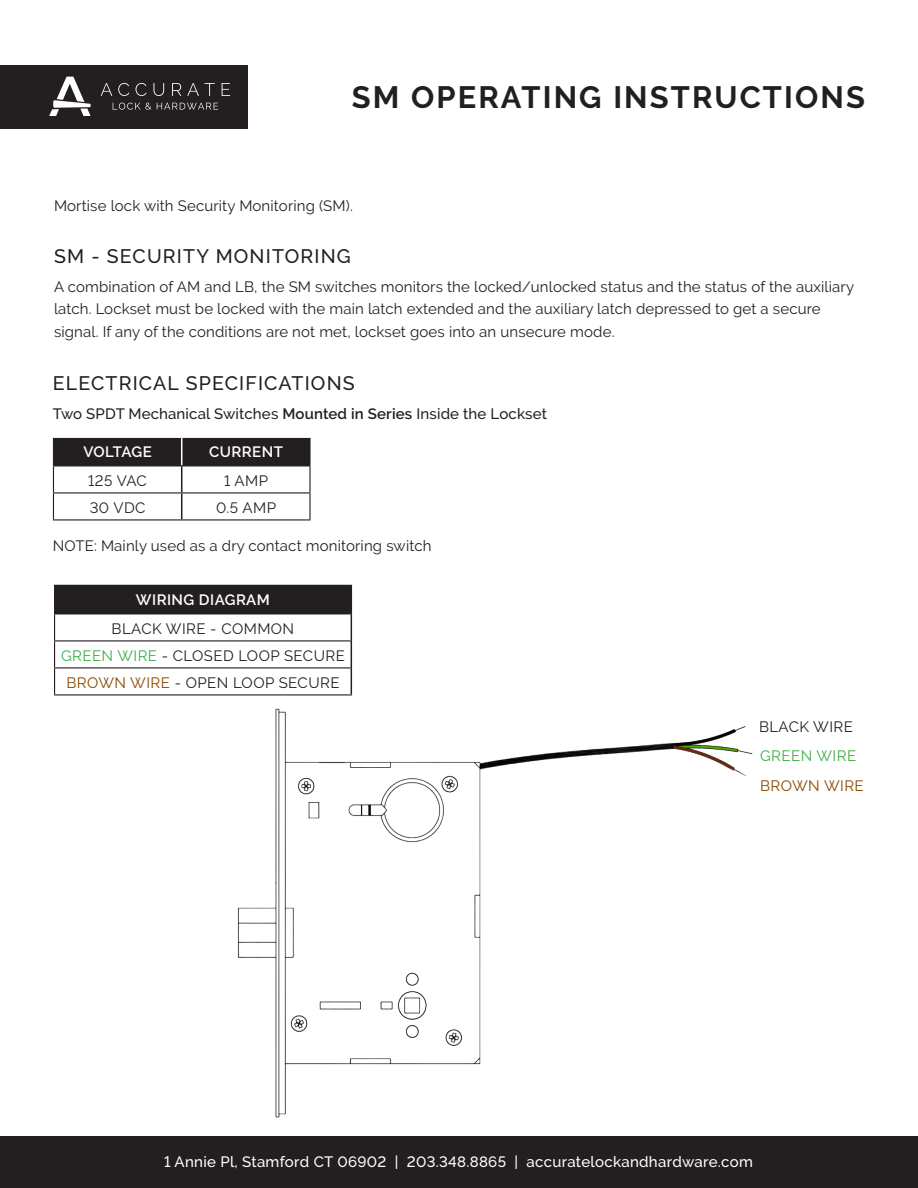
<style>
.page{position:relative;width:918px;height:1188px;background:#fff}
.page>*{position:absolute;margin:0;border:0;box-sizing:border-box;transform-origin:0 0}
.t1{font:700 30.75px "Raleway";letter-spacing:.07em;color:#231f20}
.t2{font:500 19.5px "Raleway";letter-spacing:.06em;color:#231f20}
.t3{font:15px/22.5px "Raleway";letter-spacing:.01em;color:#231f20}
.t4{font:15px "Raleway";letter-spacing:.03em;color:#231f20}
.t5{font:500 15px "Raleway";letter-spacing:.02em;color:#fff}
.t6{font:500 15px "Raleway";letter-spacing:.01em;color:#231f20}
.t7{font:600 15px "Raleway";letter-spacing:.03em;color:#fff}
.t8{font:15px "Raleway";letter-spacing:.03em;color:#894800}
.t9{font:15px "Raleway";letter-spacing:.03em;color:#40ae49}
.t10{font:600 15px "Raleway";letter-spacing:.005em;color:#fff}
.s1{font-weight:600}
.s2{color:#40ae49}
.s3{color:#894800}
</style>
<div class="page">
<div style="left:0;top:1136px;width:918px;height:52px;background:#231f20"></div>
<div style="left:0;top:65px;width:247px;height:63px;background:#231f20"></div>
<svg style="left:113px;top:103px;width:38px;height:7px"></svg>
<svg style="left:157px;top:103px;width:61px;height:7px"></svg>
<svg style="left:101px;top:83px;width:11px;height:13px"></svg>
<svg style="left:118px;top:83px;width:11px;height:13px"></svg>
<svg style="left:136px;top:83px;width:11px;height:13px"></svg>
<svg style="left:153px;top:83px;width:11px;height:13px"></svg>
<svg style="left:172px;top:83px;width:9px;height:13px"></svg>
<svg style="left:187px;top:83px;width:28px;height:13px"></svg>
<svg style="left:222px;top:83px;width:8px;height:13px"></svg>
<svg style="left:49px;top:77px;width:42px;height:39px"></svg>
<img style="left:237px;top:708px;width:516px;height:410px">
<div style="left:55px;top:585px;width:296px;height:29px;background:#231f20"></div>
<hr style="left:54px;top:640px;width:297px;height:1px;background:#231f20">
<hr style="left:54px;top:667px;width:297px;height:1px;background:#231f20">
<hr style="left:54px;top:694px;width:298px;height:1px;background:#231f20">
<hr style="left:54px;top:585px;width:298px;height:1px;background:#231f20">
<svg style="left:54px;top:586px;width:1px;height:108px"></svg>
<svg style="left:351px;top:586px;width:1px;height:108px"></svg>
<hr style="left:309px;top:438px;width:2px;height:27px;background:#231f20">
<hr style="left:182px;top:465px;width:129px;height:1px;background:#231f20">
<hr style="left:309px;top:466px;width:2px;height:26px;background:#231f20">
<svg style="left:53px;top:437px;width:257px;height:82px"></svg>
<hr style="left:182px;top:492px;width:129px;height:2px;background:#231f20">
<hr style="left:309px;top:494px;width:2px;height:25px;background:#231f20">
<hr style="left:53px;top:519px;width:129px;height:1px;background:#231f20">
<hr style="left:182px;top:519px;width:129px;height:1px;background:#231f20">
<p class="t1" style="left:352px;top:79px;width:515px">SM OPERATING INSTRUCTIONS</p>
<p class="t3" style="left:54px;top:194px;width:300px">Mortise lock with Security Monitoring (SM).</p>
<p class="t2" style="left:54px;top:245px;width:298px">SM - SECURITY MONITORING</p>
<p class="t3" style="left:54px;top:275px;width:802px">A combination of AM and LB, the SM switches monitors the locked/unlocked status and the status of the auxiliary latch. Lockset must be locked with the main latch extended and the auxiliary latch depressed to get a secure signal. If any of the conditions are not met, lockset goes into an unsecure mode.</p>
<p class="t2" style="left:53px;top:372px;width:303px">ELECTRICAL SPECIFICATIONS</p>
<p class="t6" style="left:53px;top:405px;width:496px">Two SPDT Mechanical Switches <span class="s1">Mounted in Series</span> Inside the Lockset</p>
<p class="t10" style="left:83px;top:444px;width:70px">VOLTAGE</p>
<p class="t7" style="left:209px;top:444px;width:75px">CURRENT</p>
<p class="t3" style="left:88px;top:469px;width:60px">125 VAC</p>
<p class="t3" style="left:224px;top:469px;width:46px">1 AMP</p>
<p class="t3" style="left:90px;top:496px;width:57px">30 VDC</p>
<p class="t3" style="left:216px;top:496px;width:61px">0.5 AMP</p>
<p class="t3" style="left:53px;top:534px;width:380px">NOTE: Mainly used as a dry contact monitoring switch</p>
<p class="t7" style="left:136px;top:592px;width:135px">WIRING DIAGRAM</p>
<p class="t4" style="left:112px;top:620px;width:184px">BLACK WIRE - COMMON</p>
<p class="t4" style="left:61px;top:647px;width:285px"><span class="s2">GREEN WIRE</span> - CLOSED LOOP SECURE</p>
<p class="t4" style="left:66px;top:674px;width:275px"><span class="s3">BROWN WIRE</span> - OPEN LOOP SECURE</p>
<p class="t4" style="left:759px;top:718px;width:95px">BLACK WIRE</p>
<p class="t9" style="left:760px;top:747px;width:98px">GREEN WIRE</p>
<p class="t8" style="left:760px;top:777px;width:105px">BROWN WIRE</p>
<p class="t5" style="left:164px;top:1153px;width:590px">1 Annie Pl, Stamford CT 06902 | 203.348.8865 | accuratelockandhardware.com</p>
</div>
